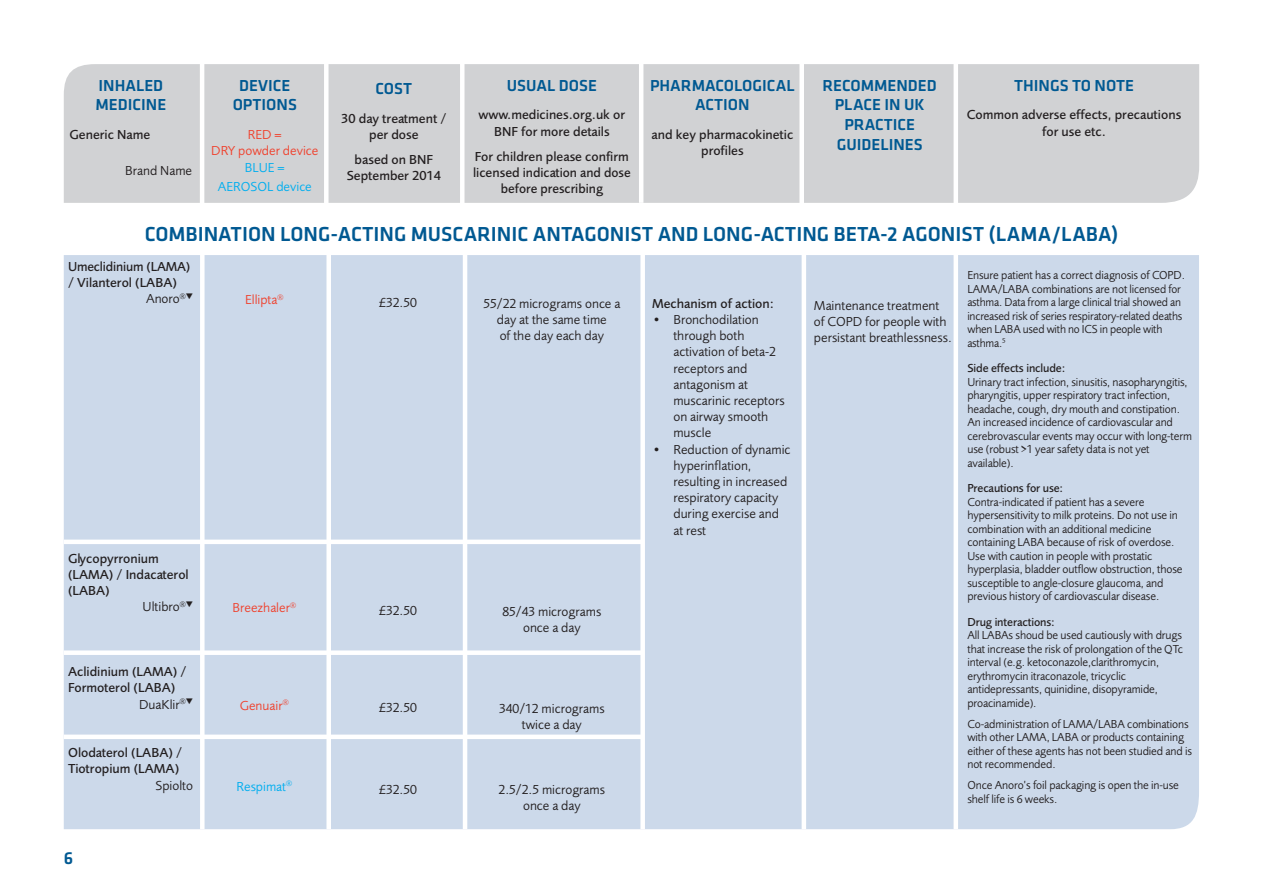
<style>
.page{position:relative;width:1263px;height:893px;background:#fff}
.page>*{position:absolute;margin:0;border:0;box-sizing:border-box;transform-origin:0 0}
.t1{font:500 21px "Klavika Basic";color:#005992}
.t2{font:500 18px "Klavika Basic";color:#005992}
.t3{font:500 16.5px/19.8px "Klavika Basic";color:#005992;text-align:center}
.t4{font:13.5px/16.2px "Foundry Sans";color:#231f20;text-align:center}
.t5{font:500 13.5px/16.2px "Foundry Sans";color:#231f20;text-align:center}
.t6{font:13.5px/16.2px "Foundry Sans";color:#ef422e;text-align:center}
.t7{font:13.5px/19.6px "Foundry Sans";color:#00aeef;text-align:center}
.t8{font:12px/13.5px "Foundry Sans";letter-spacing:-.01em;color:#231f20}
.t9{font:500 12px "Foundry Sans";letter-spacing:-.01em;color:#231f20}
</style>
<div class="page">
<div style="left:64px;top:255px;width:1135px;height:574px;background:#ccd9ea"></div>
<div style="left:64px;top:64px;width:1135px;height:139px;background:#d1d2d4"></div>
<div style="left:200px;top:254px;width:5px;height:575px;background:#fff"></div>
<div style="left:326px;top:253px;width:5px;height:576px;background:#fff"></div>
<hr style="left:463px;top:254px;width:4px;height:575px;background:#fff">
<div style="left:640px;top:248px;width:5px;height:581px;background:#fff"></div>
<hr style="left:802px;top:252px;width:4px;height:577px;background:#fff">
<div style="left:953px;top:253px;width:5px;height:576px;background:#fff"></div>
<hr style="left:200px;top:64px;width:4px;height:139px;background:#fff">
<hr style="left:324px;top:64px;width:4px;height:141px;background:#fff">
<hr style="left:460px;top:64px;width:4px;height:141px;background:#fff">
<hr style="left:639px;top:64px;width:4px;height:139px;background:#fff">
<div style="left:799px;top:64px;width:5px;height:141px;background:#fff"></div>
<div style="left:953px;top:64px;width:5px;height:140px;background:#fff"></div>
<div style="left:64px;top:650px;width:580px;height:5px;background:#fff"></div>
<hr style="left:64px;top:540px;width:580px;height:4px;background:#fff">
<hr style="left:64px;top:735px;width:580px;height:4px;background:#fff">
<h3 class="t3" style="left:96px;top:77px;width:72px;text-align:left">INHALED<br>MEDICINE</h3>
<p class="t5" style="left:70px;top:128px;width:82px">Generic Name</p>
<p class="t4" style="left:125px;top:164px;width:68px">Brand Name</p>
<h3 class="t3" style="left:233px;top:77px;width:66px">DEVICE<br>OPTIONS</h3>
<p class="t6" style="left:211px;top:128px;width:109px">RED =<br>DRY powder device</p>
<p class="t7" style="left:218px;top:158px;width:96px">BLUE =<br>AEROSOL device</p>
<h3 class="t3" style="left:376px;top:80px;width:38px">COST</h3>
<p class="t5" style="left:341px;top:111px;width:107px">30 day treatment / per dose</p>
<p class="t5" style="left:347px;top:153px;width:96px">based on BNF<br>September 2014</p>
<h3 class="t3" style="left:507px;top:77px;width:92px">USUAL DOSE</h3>
<p class="t5" style="left:479px;top:108px;width:148px">www.medicines.org.uk or<br>BNF for more details</p>
<p class="t5" style="left:473px;top:149px;width:159px">For children please confirm licensed indication and dose before prescribing</p>
<h3 class="t3" style="left:650px;top:77px;width:146px">PHARMACOLOGICAL<br>ACTION</h3>
<p class="t5" style="left:651px;top:128px;width:143px">and key pharmacokinetic profiles</p>
<h3 class="t3" style="left:822px;top:77px;width:116px">RECOMMENDED<br>PLACE IN UK<br>PRACTICE<br>GUIDELINES</h3>
<h3 class="t3" style="left:1014px;top:77px;width:121px">THINGS TO NOTE</h3>
<p class="t5" style="left:967px;top:108px;width:216px">Common adverse effects, precautions for use etc.</p>
<h1 class="t1" style="left:145px;top:227px;width:975px">COMBINATION LONG-ACTING MUSCARINIC ANTAGONIST AND LONG-ACTING BETA-2 AGONIST (LAMA/LABA)</h1>
<p class="t5" style="left:68px;top:260px;width:124px">Umeclidinium (LAMA)</p>
<p class="t5" style="left:68px;top:276px;width:110px">/ Vilanterol (LABA)</p>
<p class="t4" style="left:146px;top:292px;width:48px">Anoro<sup>®</sup>▼</p>
<p class="t8" style="left:967px;top:270px;width:219px">Ensure patient has a correct diagnosis of COPD.<br>LAMA/LABA combinations are not licensed for asthma. Data from a large clinical trial showed an increased risk of series respiratory-related deaths when LABA used with no ICS in people with asthma.<sup>5</sup></p>
<p class="t9" style="left:967px;top:364px;width:99px">Side effects include:</p>
<p class="t8" style="left:967px;top:376px;width:226px">Urinary tract infection, sinusitis, nasopharyngitis, pharyngitis, upper respiratory tract infection, headache, cough, dry mouth and constipation.<br>An increased incidence of cardiovascular and cerebrovascular events may occur with long-term use (robust &gt;1 year safety data is not yet available).</p>
<p class="t9" style="left:967px;top:484px;width:97px">Precautions for use:</p>
<p class="t8" style="left:967px;top:496px;width:217px">Contra-indicated if patient has a severe hypersensitivity to milk proteins. Do not use in combination with an additional medicine containing LABA because of risk of overdose.<br>Use with caution in people with prostatic hyperplasia, bladder outflow obstruction, those susceptible to angle-closure glaucoma, and previous history of cardiovascular disease.</p>
<p class="t9" style="left:967px;top:617px;width:89px">Drug interactions:</p>
<p class="t8" style="left:967px;top:630px;width:217px">All LABAs shoud be used cautiously with drugs that increase the risk of prolongation of the QTc interval (e.g. ketoconazole,clarithromycin, erythromycin itraconazole, tricyclic antidepressants, quinidine, disopyramide, proacinamide).</p>
<p class="t8" style="left:967px;top:718px;width:226px">Co-administration of LAMA/LABA combinations with other LAMA, LABA or products containing either of these agents has not been studied and is not recommended.</p>
<p class="t8" style="left:967px;top:780px;width:213px">Once Anoro’s foil packaging is open the in-use shelf life is 6 weeks.</p>
<p class="t6" style="left:245px;top:293px;width:40px">Ellipta<sup>®</sup></p>
<p class="t4" style="left:483px;top:297px;width:138px">55/22 micrograms once a day at the same time<br>of the day each day</p>
<p class="t5" style="left:652px;top:296px;width:123px">Mechanism of action:</p>
<p class="t4" style="left:673px;top:313px;width:113px;text-align:left;text-indent:-21px">• Bronchodilation through both activation of beta-2 receptors and antagonism at muscarinic receptors on airway smooth muscle</p>
<p class="t4" style="left:673px;top:442px;width:119px;text-align:left;text-indent:-21px">• Reduction of dynamic hyperinflation, resulting in increased respiratory capacity during exercise and at rest</p>
<p class="t4" style="left:379px;top:296px;width:39px">£32.50</p>
<p class="t4" style="left:814px;top:298px;width:139px;text-align:left">Maintenance treatment of COPD for people with persistant breathlessness.</p>
<p class="t5" style="left:68px;top:551px;width:92px">Glycopyrronium</p>
<p class="t5" style="left:68px;top:567px;width:122px">(LAMA) / Indacaterol</p>
<p class="t5" style="left:68px;top:584px;width:43px">(LABA)</p>
<p class="t4" style="left:143px;top:600px;width:52px">Ultibro<sup>®</sup>▼</p>
<p class="t6" style="left:232px;top:601px;width:65px">Breezhaler<sup>®</sup></p>
<p class="t4" style="left:502px;top:604px;width:100px">85/43 micrograms once a day</p>
<p class="t4" style="left:379px;top:604px;width:39px">£32.50</p>
<p class="t5" style="left:68px;top:665px;width:120px">Aclidinium (LAMA) /</p>
<p class="t5" style="left:68px;top:681px;width:109px">Formoterol (LABA)</p>
<p class="t4" style="left:139px;top:697px;width:55px">DuaKlir<sup>®</sup>▼</p>
<p class="t5" style="left:68px;top:746px;width:115px;text-align:left">Olodaterol (LABA) /<br>Tiotropium (LAMA)</p>
<p class="t4" style="left:155px;top:778px;width:39px">Spiolto</p>
<p class="t6" style="left:240px;top:698px;width:50px">Genuair<sup>®</sup></p>
<p class="t4" style="left:499px;top:702px;width:107px">340/12 micrograms twice a day</p>
<p class="t4" style="left:379px;top:701px;width:39px">£32.50</p>
<p class="t7" style="left:236px;top:777px;width:57px">Respimat<sup>®</sup></p>
<p class="t4" style="left:499px;top:783px;width:108px">2.5/2.5 micrograms once a day</p>
<p class="t4" style="left:379px;top:782px;width:39px">£32.50</p>
<h2 class="t2" style="left:64px;top:852px;width:11px">6</h2>
</div>
